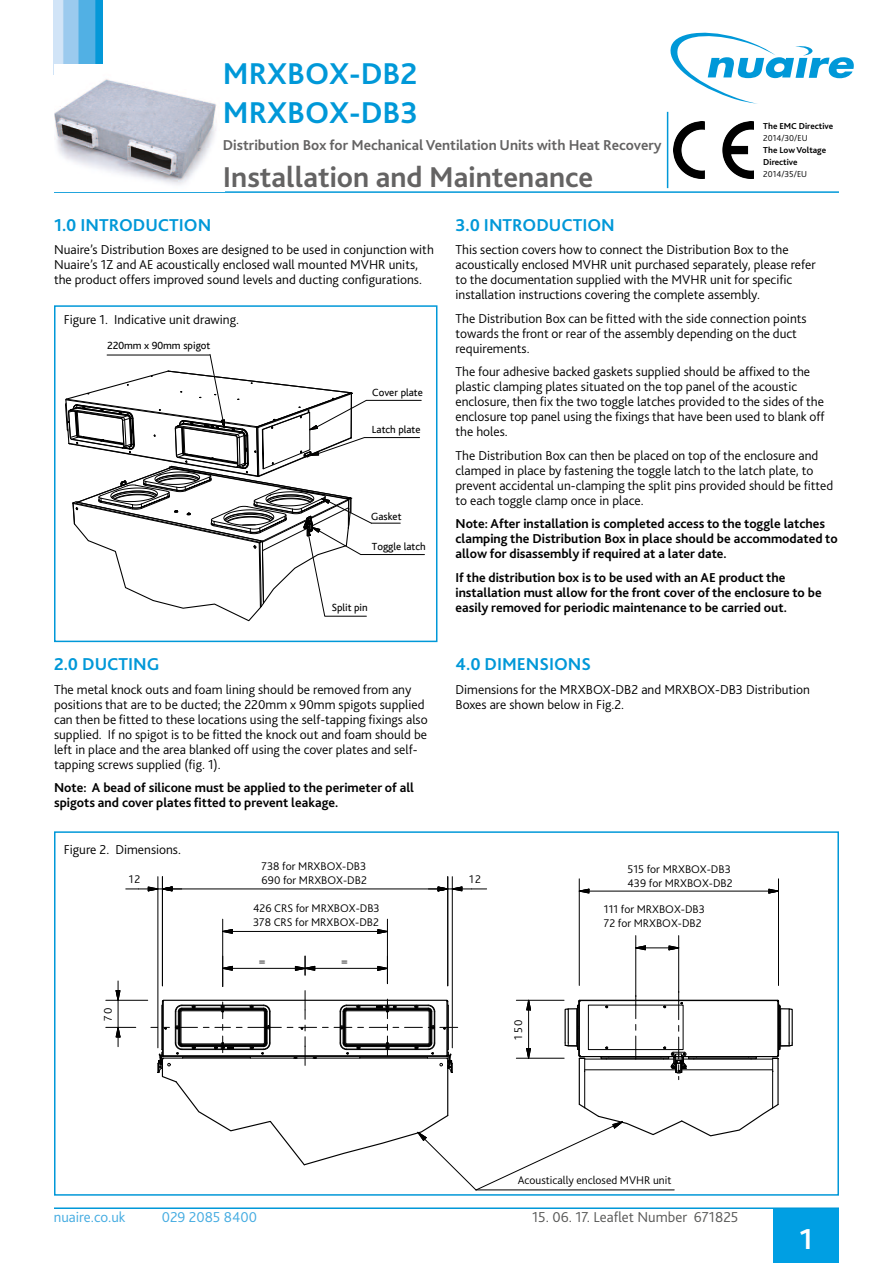
<style>
.page{position:relative;width:893px;height:1263px;background:#fff}
.page>*{position:absolute;margin:0;border:0;box-sizing:border-box;transform-origin:0 0}
.t1{font:700 31.5px/39px "Bliss 2";color:#0098d8}
.t2{font:700 30px "Bliss 2";color:#646363}
.t3{font:700 30px "Bliss 2";color:#fff}
.t4{font:700 18px "Bliss 2";color:#0098d8}
.t5{font:700 15px "Bliss 2";color:#646363}
.t6{font:300 15px "Bliss 2";color:#575756}
.t7{font:300 15px "Bliss 2";color:#43abe1}
.t8{font:300 13.5px/15px "Bliss 2";color:#000}
.t9{font:700 13.5px/15px "Bliss 2";color:#000}
.t10{font:300 11.7px/14px "Bliss 2";color:#000}
.t11{font:10.8px "Bliss";color:#000}
.t12{font:700 9px/12px "Bliss 2";color:#000}
.t13{font:300 9px "Bliss 2";color:#000}
</style>
<div class="page">
<div style="left:773px;top:1209px;width:66px;height:54px;background:#009fe3"></div>
<img style="left:54px;top:0;width:49px;height:64px">
<svg style="left:670px;top:32px;width:184px;height:72px"></svg>
<hr style="left:54px;top:191px;width:785px;height:2px;background:#0098d8">
<hr style="left:667px;top:112px;width:1px;height:76px;background:#0098d8">
<img style="left:54px;top:79px;width:163px;height:106px">
<img style="left:674px;top:121px;width:79px;height:57px">
<hr style="left:54px;top:1207px;width:785px;height:2px;background:#0098d8">
<svg style="left:65px;top:354px;width:360px;height:267px"></svg>
<div style="left:54px;top:305px;width:383px;height:337px;border:2px solid #0098d8"></div>
<hr style="left:172px;top:889px;width:266px;height:1px;background:#000">
<hr style="left:447px;top:877px;width:1px;height:109px;background:#000">
<svg style="left:428px;top:886px;width:59px;height:5px"></svg>
<hr style="left:452px;top:877px;width:1px;height:150px;background:#000">
<hr style="left:162px;top:877px;width:1px;height:109px;background:#000">
<svg style="left:126px;top:886px;width:56px;height:5px"></svg>
<hr style="left:158px;top:877px;width:1px;height:150px;background:#000">
<svg style="left:578px;top:889px;width:11px;height:4px"></svg>
<svg style="left:768px;top:889px;width:10px;height:4px"></svg>
<hr style="left:589px;top:891px;width:180px;height:1px;background:#000">
<hr style="left:579px;top:879px;width:1px;height:106px;background:#000">
<hr style="left:778px;top:879px;width:1px;height:106px;background:#000">
<svg style="left:116px;top:981px;width:5px;height:66px"></svg>
<hr style="left:106px;top:1027px;width:30px;height:1px;background:#000">
<hr style="left:106px;top:1000px;width:42px;height:1px;background:#000">
<svg style="left:223px;top:929px;width:10px;height:5px"></svg>
<svg style="left:377px;top:929px;width:10px;height:5px"></svg>
<hr style="left:232px;top:931px;width:146px;height:1px;background:#000">
<hr style="left:387px;top:919px;width:1px;height:65px;background:#000">
<hr style="left:222px;top:919px;width:1px;height:67px;background:#000">
<svg style="left:223px;top:966px;width:10px;height:5px"></svg>
<hr style="left:232px;top:968px;width:63px;height:1px;background:#000">
<hr style="left:315px;top:968px;width:63px;height:1px;background:#000">
<svg style="left:295px;top:956px;width:20px;height:19px"></svg>
<svg style="left:377px;top:956px;width:10px;height:28px"></svg>
<svg style="left:636px;top:945px;width:44px;height:5px"></svg>
<hr style="left:678px;top:935px;width:1px;height:57px;background:#000">
<hr style="left:635px;top:935px;width:1px;height:61px;background:#000">
<svg style="left:151px;top:990px;width:642px;height:200px"></svg>
<hr style="left:476px;top:1190px;width:198px;height:1px;background:#000">
<div style="left:54px;top:831px;width:785px;height:365px;border:2px solid #0098d8"></div>
<h1 class="t1" style="left:223px;top:53px;width:197px">MRXBOX-DB2<br>MRXBOX-DB3</h1>
<p class="t5" style="left:223px;top:135px;width:440px">Distribution Box for Mechanical Ventilation Units with Heat Recovery</p>
<h2 class="t2" style="left:223px;top:159px;width:372px">Installation and Maintenance</h2>
<p class="t12" style="left:763px;top:120px;width:71px">The EMC Directive</p>
<p class="t13" style="left:763px;top:133px;width:46px">2014/30/EU</p>
<p class="t12" style="left:763px;top:144px;width:64px">The Low Voltage<br>Directive</p>
<p class="t13" style="left:763px;top:169px;width:45px">2014/35/EU</p>
<h3 class="t4" style="left:54px;top:214px;width:159px">1.0 INTRODUCTION</h3>
<p class="t8" style="left:54px;top:242px;width:381px">Nuaire’s Distribution Boxes are designed to be used in conjunction with<br>Nuaire’s 1Z and AE acoustically enclosed wall mounted MVHR units, the product offers improved sound levels and ducting configurations.</p>
<p class="t8" style="left:64px;top:312px;width:177px">Figure 1. Indicative unit drawing.</p>
<p class="t11" style="left:107px;top:340px;width:105px">220mm x 90mm spigot</p>
<p class="t11" style="left:372px;top:386px;width:52px">Cover plate</p>
<p class="t11" style="left:372px;top:423px;width:50px">Latch plate</p>
<p class="t11" style="left:371px;top:511px;width:32px">Gasket</p>
<p class="t11" style="left:372px;top:540px;width:55px">Toggle latch</p>
<p class="t11" style="left:332px;top:602px;width:38px">Split pin</p>
<h3 class="t4" style="left:54px;top:653px;width:107px">2.0 DUCTING</h3>
<p class="t8" style="left:54px;top:681px;width:375px">The metal knock outs and foam lining should be removed from any positions that are to be ducted; the 220mm x 90mm spigots supplied can then be fitted to these locations using the self-tapping fixings also supplied. If no spigot is to be fitted the knock out and foam should be left in place and the area blanked off using the cover plates and self&shy;tapping screws supplied (fig. 1).</p>
<p class="t9" style="left:54px;top:780px;width:362px">Note: A bead of silicone must be applied to the perimeter of all spigots and cover plates fitted to prevent leakage.</p>
<p class="t8" style="left:64px;top:842px;width:119px">Figure 2. Dimensions.</p>
<h3 class="t4" style="left:455px;top:214px;width:161px">3.0 INTRODUCTION</h3>
<p class="t8" style="left:455px;top:242px;width:362px">This section covers how to connect the Distribution Box to the acoustically enclosed MVHR unit purchased separately, please refer to the documentation supplied with the MVHR unit for specific installation instructions covering the complete assembly.</p>
<p class="t8" style="left:455px;top:311px;width:353px">The Distribution Box can be fitted with the side connection points towards the front or rear of the assembly depending on the duct requirements.</p>
<p class="t8" style="left:455px;top:364px;width:371px">The four adhesive backed gaskets supplied should be affixed to the plastic clamping plates situated on the top panel of the acoustic enclosure, then fix the two toggle latches provided to the sides of the enclosure top panel using the fixings that have been used to blank off the holes.</p>
<p class="t8" style="left:455px;top:448px;width:379px">The Distribution Box can then be placed on top of the enclosure and clamped in place by fastening the toggle latch to the latch plate, to prevent accidental un-clamping the split pins provided should be fitted to each toggle clamp once in place.</p>
<p class="t9" style="left:455px;top:516px;width:384px">Note: After installation is completed access to the toggle latches clamping the Distribution Box in place should be accommodated to allow for disassembly if required at a later date.</p>
<p class="t9" style="left:455px;top:570px;width:368px">If the distribution box is to be used with an AE product the installation must allow for the front cover of the enclosure to be easily removed for periodic maintenance to be carried out.</p>
<h3 class="t4" style="left:455px;top:653px;width:137px">4.0 DIMENSIONS</h3>
<p class="t8" style="left:455px;top:681px;width:356px">Dimensions for the MRXBOX-DB2 and MRXBOX-DB3 Distribution<br>Boxes are shown below in Fig.2.</p>
<p class="t10" style="left:262px;top:859px;width:107px">738 for MRXBOX-DB3<br>690 for MRXBOX-DB2</p>
<p class="t10" style="left:628px;top:862px;width:107px">515 for MRXBOX-DB3<br>439 for MRXBOX-DB2</p>
<p class="t10" style="left:253px;top:901px;width:128px">426 CRS for MRXBOX-DB3<br>378 CRS for MRXBOX-DB2</p>
<p class="t10" style="left:604px;top:901px;width:102px">111 for MRXBOX-DB3<br>72 for MRXBOX-DB2</p>
<p class="t10" style="left:129px;top:872px;width:13px">12</p>
<p class="t10" style="left:469px;top:872px;width:13px">12</p>
<p class="t10" style="left:101px;top:1021px;width:15px;rotate:-90deg">70</p>
<p class="t10" style="left:259px;top:954px;width:8px">=</p>
<p class="t10" style="left:341px;top:954px;width:8px">=</p>
<p class="t10" style="left:511px;top:1040px;width:22px;rotate:-90deg">150</p>
<p class="t10" style="left:518px;top:1173px;width:155px">Acoustically enclosed MVHR unit</p>
<p class="t7" style="left:54px;top:1208px;width:73px">nuaire.co.uk</p>
<p class="t7" style="left:162px;top:1208px;width:97px">029 2085 8400</p>
<p class="t6" style="left:532px;top:1208px;width:208px">15. 06. 17. Leaflet Number 671825</p>
<h2 class="t3" style="left:800px;top:1221px;width:15px">1</h2>
</div>
